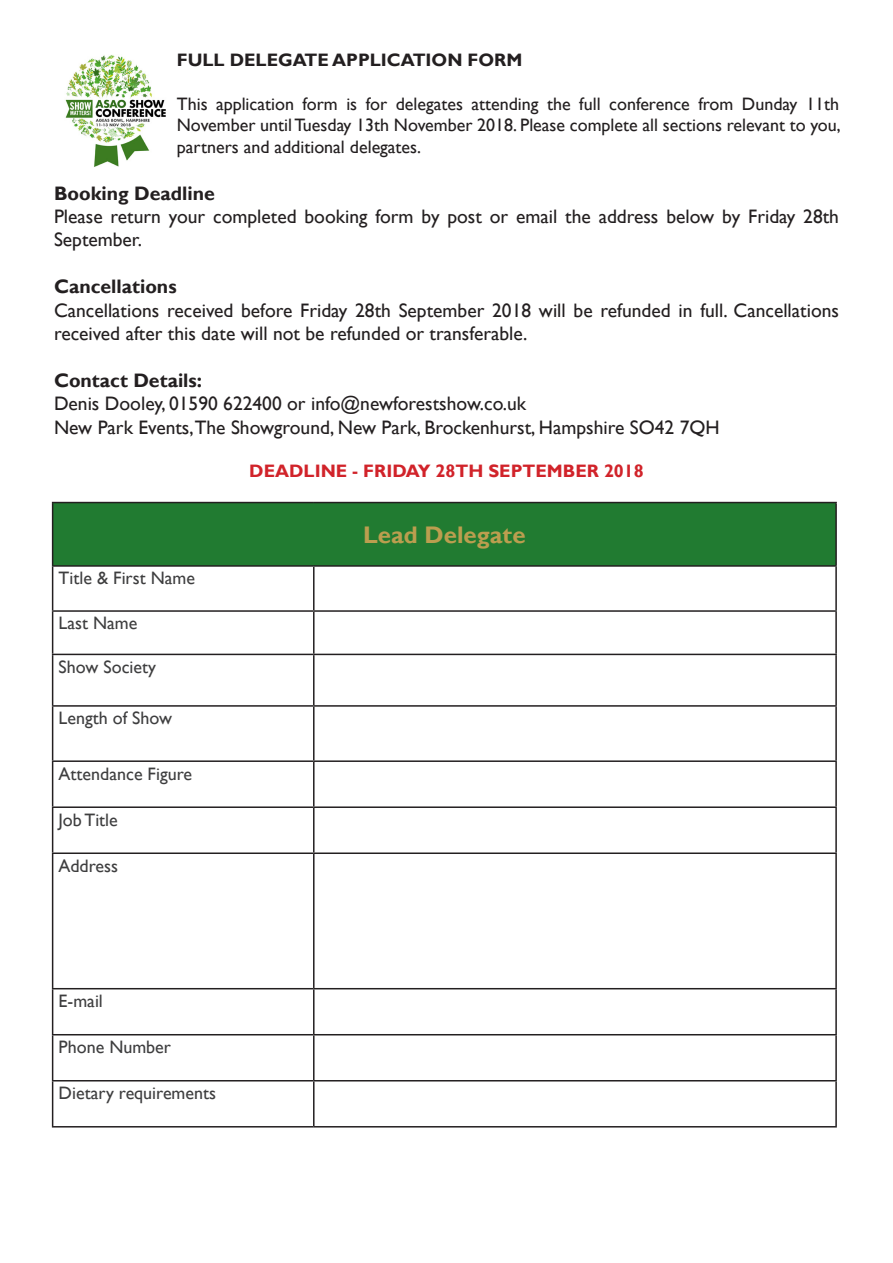
<style>
.page{position:relative;width:893px;height:1263px;background:#fff}
.page>*{position:absolute;margin:0;border:0;box-sizing:border-box;transform-origin:0 0}
.t1{font:700 24px "Gill Sans";color:#bb9e4f}
.t2{font:19.5px/23.4px "Gill Sans";color:#231f20}
.t3{font:700 19.5px "Gill Sans";color:#231f20}
.t4{font:18px/21.6px "Gill Sans";color:#231f20;text-align:justify}
.t5{font:18px "Gill Sans";color:#3e3e3f}
.t6{font:700 18px "Gill Sans";color:#d1232a}
.t7{font:700 18px "Gill Sans";color:#231f20}
</style>
<div class="page">
<div style="left:53px;top:502px;width:783px;height:64px;background:#217b31"></div>
<hr style="left:52px;top:502px;width:262px;height:1px;background:#231f20">
<hr style="left:52px;top:503px;width:1px;height:62px;background:#231f20">
<hr style="left:314px;top:502px;width:523px;height:1px;background:#231f20">
<hr style="left:835px;top:503px;width:2px;height:62px;background:#231f20">
<hr style="left:52px;top:565px;width:262px;height:2px;background:#231f20">
<hr style="left:52px;top:567px;width:1px;height:43px;background:#231f20">
<hr style="left:314px;top:565px;width:523px;height:2px;background:#231f20">
<hr style="left:313px;top:567px;width:2px;height:43px;background:#231f20">
<hr style="left:835px;top:567px;width:2px;height:43px;background:#231f20">
<hr style="left:52px;top:610px;width:262px;height:2px;background:#231f20">
<hr style="left:52px;top:612px;width:1px;height:42px;background:#231f20">
<hr style="left:314px;top:610px;width:523px;height:2px;background:#231f20">
<hr style="left:313px;top:612px;width:2px;height:42px;background:#231f20">
<hr style="left:835px;top:612px;width:2px;height:42px;background:#231f20">
<hr style="left:52px;top:654px;width:262px;height:1px;background:#231f20">
<hr style="left:52px;top:655px;width:1px;height:50px;background:#231f20">
<hr style="left:314px;top:654px;width:523px;height:1px;background:#231f20">
<hr style="left:313px;top:655px;width:2px;height:50px;background:#231f20">
<hr style="left:835px;top:655px;width:2px;height:50px;background:#231f20">
<hr style="left:52px;top:705px;width:262px;height:2px;background:#231f20">
<hr style="left:52px;top:707px;width:1px;height:53px;background:#231f20">
<hr style="left:314px;top:705px;width:523px;height:2px;background:#231f20">
<hr style="left:313px;top:707px;width:2px;height:53px;background:#231f20">
<hr style="left:835px;top:707px;width:2px;height:53px;background:#231f20">
<hr style="left:52px;top:760px;width:262px;height:2px;background:#231f20">
<hr style="left:52px;top:762px;width:1px;height:44px;background:#231f20">
<hr style="left:314px;top:760px;width:523px;height:2px;background:#231f20">
<hr style="left:313px;top:762px;width:2px;height:44px;background:#231f20">
<hr style="left:835px;top:762px;width:2px;height:44px;background:#231f20">
<hr style="left:52px;top:806px;width:262px;height:2px;background:#231f20">
<hr style="left:52px;top:808px;width:1px;height:44px;background:#231f20">
<hr style="left:314px;top:806px;width:523px;height:2px;background:#231f20">
<hr style="left:313px;top:808px;width:2px;height:44px;background:#231f20">
<hr style="left:835px;top:808px;width:2px;height:44px;background:#231f20">
<hr style="left:52px;top:852px;width:262px;height:2px;background:#231f20">
<hr style="left:52px;top:854px;width:1px;height:134px;background:#231f20">
<hr style="left:314px;top:852px;width:523px;height:2px;background:#231f20">
<hr style="left:313px;top:854px;width:2px;height:134px;background:#231f20">
<hr style="left:835px;top:854px;width:2px;height:134px;background:#231f20">
<hr style="left:52px;top:988px;width:262px;height:1px;background:#231f20">
<hr style="left:52px;top:989px;width:1px;height:45px;background:#231f20">
<hr style="left:314px;top:988px;width:523px;height:1px;background:#231f20">
<hr style="left:313px;top:989px;width:2px;height:45px;background:#231f20">
<hr style="left:835px;top:989px;width:2px;height:45px;background:#231f20">
<hr style="left:52px;top:1034px;width:262px;height:1px;background:#231f20">
<hr style="left:52px;top:1035px;width:1px;height:45px;background:#231f20">
<hr style="left:314px;top:1034px;width:523px;height:1px;background:#231f20">
<hr style="left:313px;top:1035px;width:2px;height:45px;background:#231f20">
<hr style="left:835px;top:1035px;width:2px;height:45px;background:#231f20">
<hr style="left:52px;top:1080px;width:262px;height:1px;background:#231f20">
<hr style="left:52px;top:1081px;width:1px;height:45px;background:#231f20">
<hr style="left:314px;top:1080px;width:523px;height:1px;background:#231f20">
<hr style="left:313px;top:1081px;width:2px;height:45px;background:#231f20">
<hr style="left:835px;top:1081px;width:2px;height:45px;background:#231f20">
<hr style="left:52px;top:1126px;width:262px;height:1px;background:#231f20">
<hr style="left:314px;top:1126px;width:523px;height:1px;background:#231f20">
<img style="left:65px;top:55px;width:101px;height:112px">
<p class="t7" style="left:177px;top:50px;width:347px">FULL DELEGATE APPLICATION FORM</p>
<p class="t4" style="left:177px;top:93px;width:665px">This application form is for delegates attending the full conference from Dunday 11th November until Tuesday 13th November 2018. Please complete all sections relevant to you, partners and additional delegates.</p>
<p class="t3" style="left:54px;top:181px;width:163px">Booking Deadline</p>
<p class="t2" style="left:54px;top:205px;width:786px">Please return your completed booking form by post or email the address below by Friday 28th<br>September.</p>
<p class="t3" style="left:54px;top:275px;width:124px">Cancellations</p>
<p class="t2" style="left:54px;top:299px;width:786px">Cancellations received before Friday 28th September 2018 will be refunded in full. Cancellations received after this date will not be refunded or transferable.</p>
<p class="t3" style="left:54px;top:369px;width:150px">Contact Details:</p>
<p class="t2" style="left:54px;top:392px;width:474px">Denis Dooley, 01590 622400 or info@newforestshow.co.uk</p>
<p class="t2" style="left:54px;top:416px;width:667px">New Park Events,The Showground, New Park, Brockenhurst, Hampshire SO42 7QH</p>
<p class="t6" style="left:249px;top:460px;width:396px">DEADLINE - FRIDAY 28TH SEPTEMBER 2018</p>
<p class="t5" style="left:59px;top:568px;width:138px">Title &amp; First Name</p>
<p class="t5" style="left:59px;top:613px;width:80px">Last Name</p>
<p class="t5" style="left:59px;top:656px;width:99px">Show Society</p>
<p class="t5" style="left:59px;top:708px;width:115px">Length of Show</p>
<p class="t5" style="left:59px;top:763px;width:135px">Attendance Figure</p>
<p class="t5" style="left:59px;top:809px;width:61px">Job Title</p>
<p class="t5" style="left:59px;top:855px;width:61px">Address</p>
<p class="t5" style="left:59px;top:990px;width:46px">E-mail</p>
<p class="t5" style="left:59px;top:1037px;width:114px">Phone Number</p>
<p class="t5" style="left:59px;top:1083px;width:159px">Dietary requirements</p>
<p class="t1" style="left:363px;top:520px;width:164px">Lead Delegate</p>
</div>
